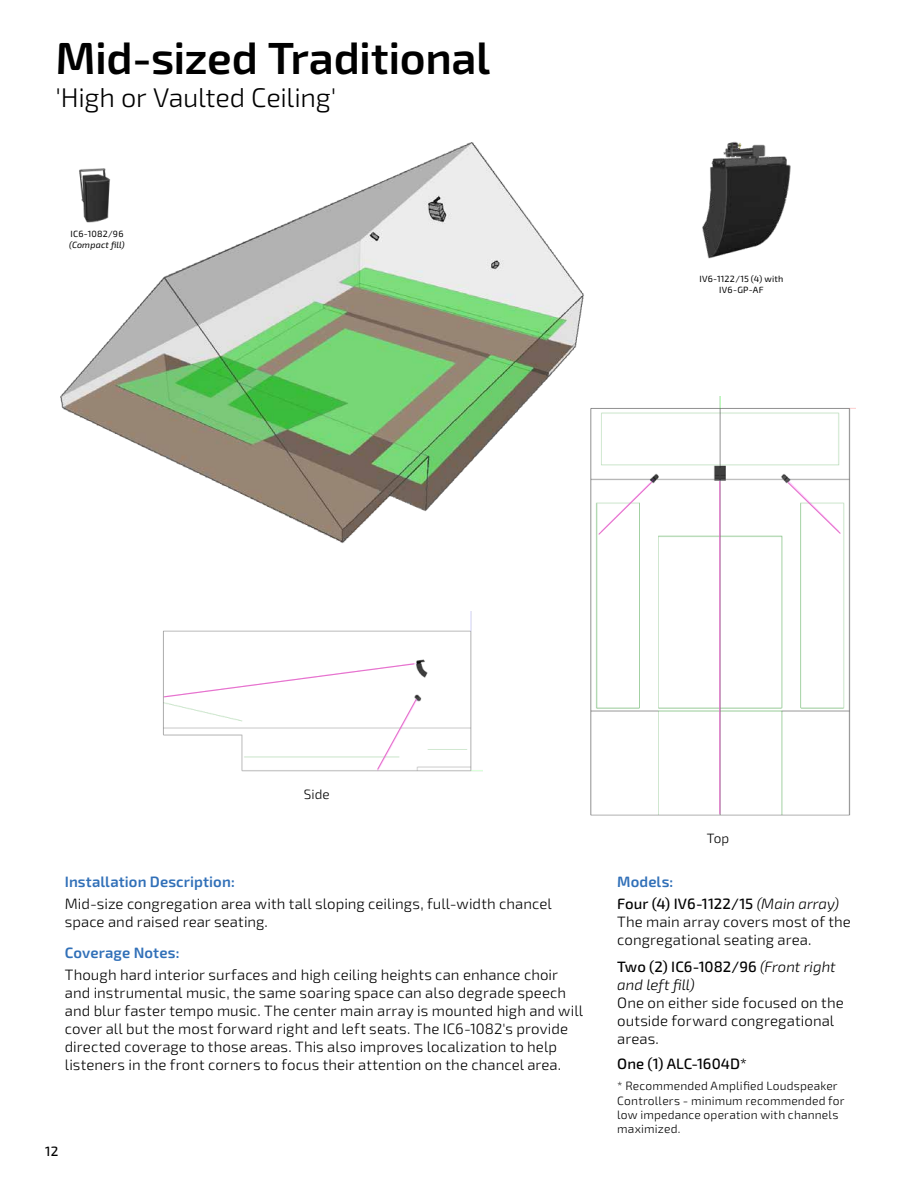
<style>
.page{position:relative;width:918px;height:1188px;background:#fff}
.page>*{position:absolute;margin:0;border:0;box-sizing:border-box;transform-origin:0 0}
.t1{font:600 45px "Exo 2.0";letter-spacing:-.01em;color:#000}
.t2{font:300 27px "Exo 2.0";letter-spacing:-.01em;color:#000}
.t3{font:300 15px/18px "Exo 2.0";letter-spacing:.005em;color:#000}
.t4{font:500 15px/21.3px "Exo 2.0";letter-spacing:.005em;color:#000}
.t5{font:italic 300 15px/18px "Exo 2.0";color:#000}
.t6{font:600 15px "Exo 2.0";letter-spacing:.005em;color:#3170b8}
.t7{font:300 13.5px "Exo 2.0";letter-spacing:.005em;color:#000}
.t8{font:500 13.5px "Exo 2.0";color:#000}
.t9{font:300 12px/14.4px "Exo 2.0";letter-spacing:.015em;color:#000}
.t10{font:9px/10.8px "Exo 2.0";letter-spacing:.025em;color:#000;text-align:center}
.t11{font:italic 9px "Exo 2.0";letter-spacing:.02em;color:#000}
.s1{font-weight:600;color:#3170b8}
.s2{font-weight:300;font-style:italic}
.s3{font-weight:500;font-style:normal}
</style>
<div class="page">
<img style="left:60px;top:142px;width:524px;height:401px">
<img style="left:163px;top:611px;width:320px;height:161px">
<svg style="left:163px;top:663px;width:255px;height:108px"></svg>
<img style="left:581px;top:396px;width:274px;height:420px">
<svg style="left:787px;top:481px;width:55px;height:54px"></svg>
<hr style="left:719px;top:481px;width:1px;height:333px;background:#e573cb">
<svg style="left:597px;top:481px;width:56px;height:55px"></svg>
<img style="left:69px;top:167px;width:56px;height:60px">
<img style="left:702px;top:141px;width:89px;height:118px">
<h1 class="t1" style="left:55px;top:32px;width:436px">Mid-sized Traditional</h1>
<h2 class="t2" style="left:55px;top:82px;width:283px">'High or Vaulted Ceiling'</h2>
<p class="t10" style="left:70px;top:229px;width:55px">IC6-1082/96</p>
<p class="t11" style="left:69px;top:240px;width:57px">(Compact fill)</p>
<p class="t10" style="left:699px;top:274px;width:86px">IV6-1122/15 (4) with<br>IV6-GP-AF</p>
<p class="t7" style="left:304px;top:787px;width:27px">Side</p>
<p class="t6" style="left:65px;top:873px;width:171px">Installation Description:</p>
<p class="t3" style="left:65px;top:895px;width:488px">Mid-size congregation area with tall sloping ceilings, full-width chancel space and raised rear seating.</p>
<p class="t6" style="left:65px;top:944px;width:116px">Coverage Notes:</p>
<p class="t3" style="left:65px;top:966px;width:520px">Though hard interior surfaces and high ceiling heights can enhance choir and instrumental music, the same soaring space can also degrade speech and blur faster tempo music. The center main array is mounted high and will cover all but the most forward right and left seats. The IC6-1082's provide directed coverage to those areas. This also improves localization to help listeners in the front corners to focus their attention on the chancel area.</p>
<p class="t8" style="left:45px;top:1144px;width:15px">12</p>
<p class="t7" style="left:707px;top:830px;width:24px">Top</p>
<p class="t4" style="left:617px;top:872px;width:224px"><span class="s1">Models:<br></span>Four (4) IV6-1122/15 <span class="s2">(Main array)</span></p>
<p class="t3" style="left:617px;top:913px;width:235px">The main array covers most of the congregational seating area.</p>
<p class="t5" style="left:617px;top:958px;width:220px"><span class="s3">Two (2) IC6-1082/96</span> (Front right and left fill)</p>
<p class="t3" style="left:617px;top:994px;width:228px">One on either side focused on the outside forward congregational areas.</p>
<p class="t4" style="left:617px;top:1053px;width:131px">One (1) ALC-1604D*</p>
<p class="t9" style="left:617px;top:1079px;width:229px">* Recommended Amplified Loudspeaker<br>Controllers - minimum recommended for low impedance operation with channels maximized.</p>
</div>
